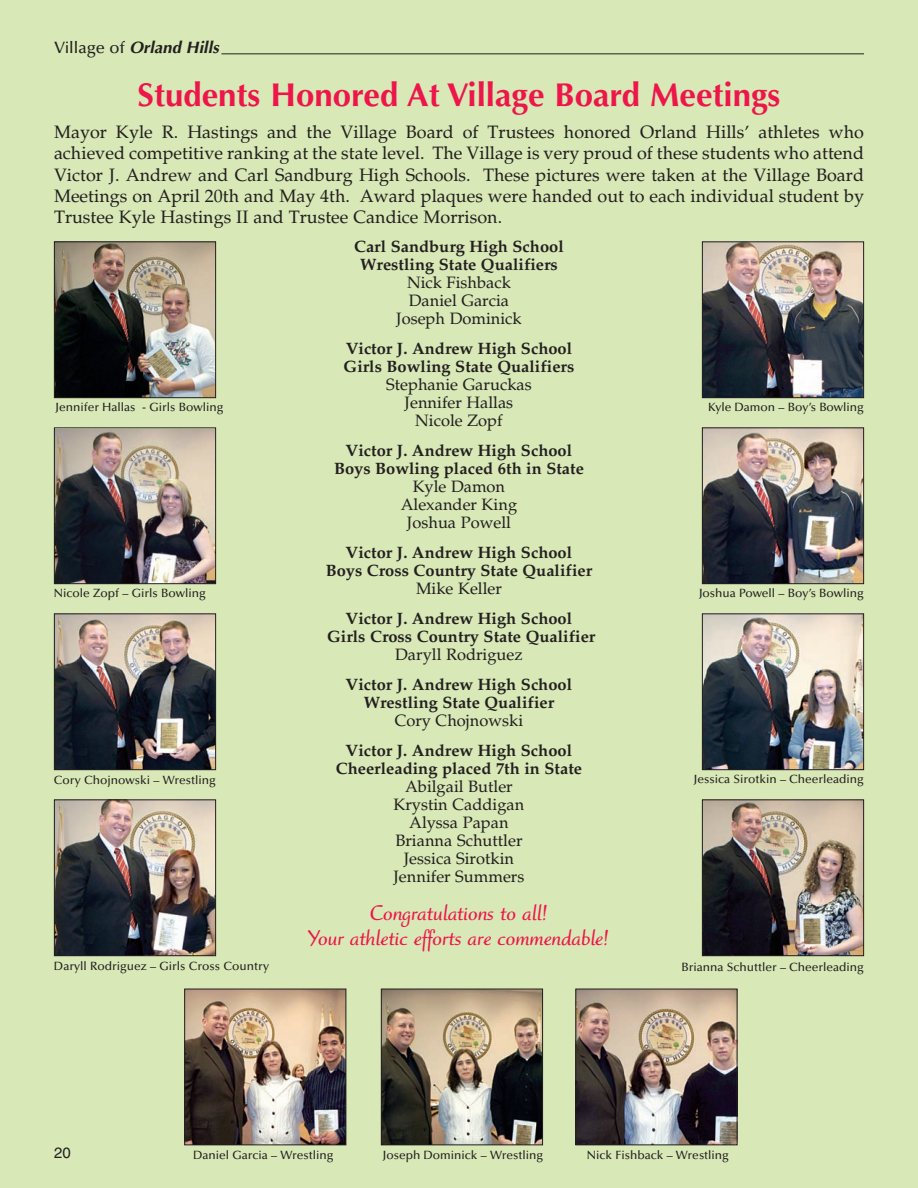
<style>
.page{position:relative;width:918px;height:1188px;background:#d8e8b6}
.page>*{position:absolute;margin:0;border:0;box-sizing:border-box;transform-origin:0 0}
.t1{font:700 33px "Optima";color:#ed164b}
.t2{font:700 22.5px/25.5px "Ruzicka Freehand LH";color:#ed164b;text-align:center}
.t3{font:18px/21px "Palatia";color:#231f20;text-align:justify}
.t4{font:700 16.5px/18px "Palatia";color:#231f20;text-align:center}
.t5{font:16.5px/18px "Palatia";color:#231f20;text-align:center}
.t6{font:italic 700 16.5px "Optima";color:#231f20}
.t7{font:15px "Helvetica";color:#231f20}
.t8{font:500 12px "Optima";color:#231f20}
.s1{font-weight:500;font-style:normal}
</style>
<div class="page">
<img style="left:56px;top:615px;width:158px;height:153px">
<div style="left:54px;top:613px;width:162px;height:157px;border:1px solid #231f20"></div>
<img style="left:56px;top:801px;width:158px;height:153px">
<div style="left:54px;top:799px;width:162px;height:157px;border:1px solid #231f20"></div>
<img style="left:704px;top:243px;width:158px;height:153px">
<div style="left:702px;top:241px;width:162px;height:157px;border:1px solid #231f20"></div>
<img style="left:56px;top:429px;width:158px;height:153px">
<div style="left:54px;top:427px;width:162px;height:157px;border:1px solid #231f20"></div>
<img style="left:56px;top:243px;width:158px;height:153px">
<div style="left:54px;top:241px;width:162px;height:157px;border:1px solid #231f20"></div>
<img style="left:704px;top:429px;width:158px;height:153px">
<div style="left:702px;top:427px;width:162px;height:157px;border:1px solid #231f20"></div>
<img style="left:704px;top:615px;width:158px;height:153px">
<div style="left:702px;top:613px;width:162px;height:157px;border:1px solid #231f20"></div>
<img style="left:704px;top:801px;width:158px;height:153px">
<div style="left:702px;top:799px;width:162px;height:157px;border:1px solid #231f20"></div>
<img style="left:186px;top:991px;width:158px;height:152px">
<div style="left:184px;top:989px;width:162px;height:156px;border:1px solid #231f20"></div>
<img style="left:577px;top:991px;width:158px;height:152px">
<div style="left:575px;top:989px;width:162px;height:156px;border:1px solid #231f20"></div>
<img style="left:383px;top:991px;width:158px;height:152px">
<div style="left:381px;top:989px;width:162px;height:156px;border:1px solid #231f20"></div>
<hr style="left:221px;top:53px;width:643px;height:1px;background:#231f20">
<p class="t6" style="left:54px;top:40px;width:170px"><span class="s1">V i l l a g e o f</span> Orland Hills</p>
<h1 class="t1" style="left:138px;top:81px;width:644px">Students Honored At Village Board Meetings</h1>
<p class="t3" style="left:54px;top:124px;width:812px">Mayor Kyle R. Hastings and the Village Board of Trustees honored Orland Hills’ athletes who achieved competitive ranking at the state level. The Village is very proud of these students who attend Victor J. Andrew and Carl Sandburg High Schools. These pictures were taken at the Village Board Meetings on April 20th and May 4th. Award plaques were handed out to each individual student by Trustee Kyle Hastings II and Trustee Candice Morrison.</p>
<p class="t4" style="left:354px;top:240px;width:211px">Carl Sandburg High School<br>Wrestling State Qualifiers</p>
<p class="t5" style="left:396px;top:276px;width:127px">Nick Fishback<br>Daniel Garcia<br>Joseph Dominick</p>
<p class="t4" style="left:344px;top:342px;width:232px;text-align:left">Victor J. Andrew High School<br>Girls Bowling State Qualifiers</p>
<p class="t5" style="left:386px;top:378px;width:147px">Stephanie Garuckas<br>Jennifer Hallas<br>Nicole Zopf</p>
<p class="t4" style="left:334px;top:444px;width:251px">Victor J. Andrew High School<br>Boys Bowling placed 6th in State</p>
<p class="t5" style="left:401px;top:480px;width:118px">Kyle Damon<br>Alexander King<br>Joshua Powell</p>
<p class="t4" style="left:326px;top:546px;width:268px">Victor J. Andrew High School<br>Boys Cross Country State Qualifier</p>
<p class="t5" style="left:416px;top:582px;width:87px">Mike Keller</p>
<p class="t4" style="left:327px;top:612px;width:270px">Victor J. Andrew High School<br>Girls Cross Country State Qualifier</p>
<p class="t5" style="left:395px;top:648px;width:129px">Daryll Rodriguez</p>
<p class="t4" style="left:346px;top:678px;width:228px">Victor J. Andrew High School<br>Wrestling State Qualifier</p>
<p class="t5" style="left:395px;top:714px;width:130px">Cory Chojnowski</p>
<p class="t4" style="left:336px;top:744px;width:248px">Victor J. Andrew High School<br>Cheerleading placed 7th in State</p>
<p class="t5" style="left:393px;top:780px;width:132px">Abilgail Butler<br>Krystin Caddigan<br>Alyssa Papan<br>Brianna Schuttler<br>Jessica Sirotkin<br>Jennifer Summers</p>
<p class="t2" style="left:308px;top:903px;width:303px">Congratulations to all!<br>Your athletic efforts are commendable!</p>
<p class="t8" style="left:55px;top:402px;width:170px">Jennifer Hallas - Girls Bowling</p>
<p class="t8" style="left:708px;top:402px;width:157px">Kyle Damon – Boy’s Bowling</p>
<p class="t8" style="left:54px;top:588px;width:153px">Nicole Zopf – Girls Bowling</p>
<p class="t8" style="left:699px;top:588px;width:167px">Joshua Powell – Boy’s Bowling</p>
<p class="t8" style="left:694px;top:774px;width:172px">Jessica Sirotkin – Cheerleading</p>
<p class="t8" style="left:54px;top:775px;width:163px">Cory Chojnowski – Wrestling</p>
<p class="t8" style="left:54px;top:961px;width:217px">Daryll Rodriguez – Girls Cross Country</p>
<p class="t8" style="left:681px;top:962px;width:184px">Brianna Schuttler – Cheerleading</p>
<p class="t7" style="left:54px;top:1147px;width:18px">20</p>
<p class="t8" style="left:193px;top:1150px;width:142px">Daniel Garcia – Wrestling</p>
<p class="t8" style="left:382px;top:1150px;width:162px">Joseph Dominick – Wrestling</p>
<p class="t8" style="left:587px;top:1150px;width:144px">Nick Fishback – Wrestling</p>
</div>
